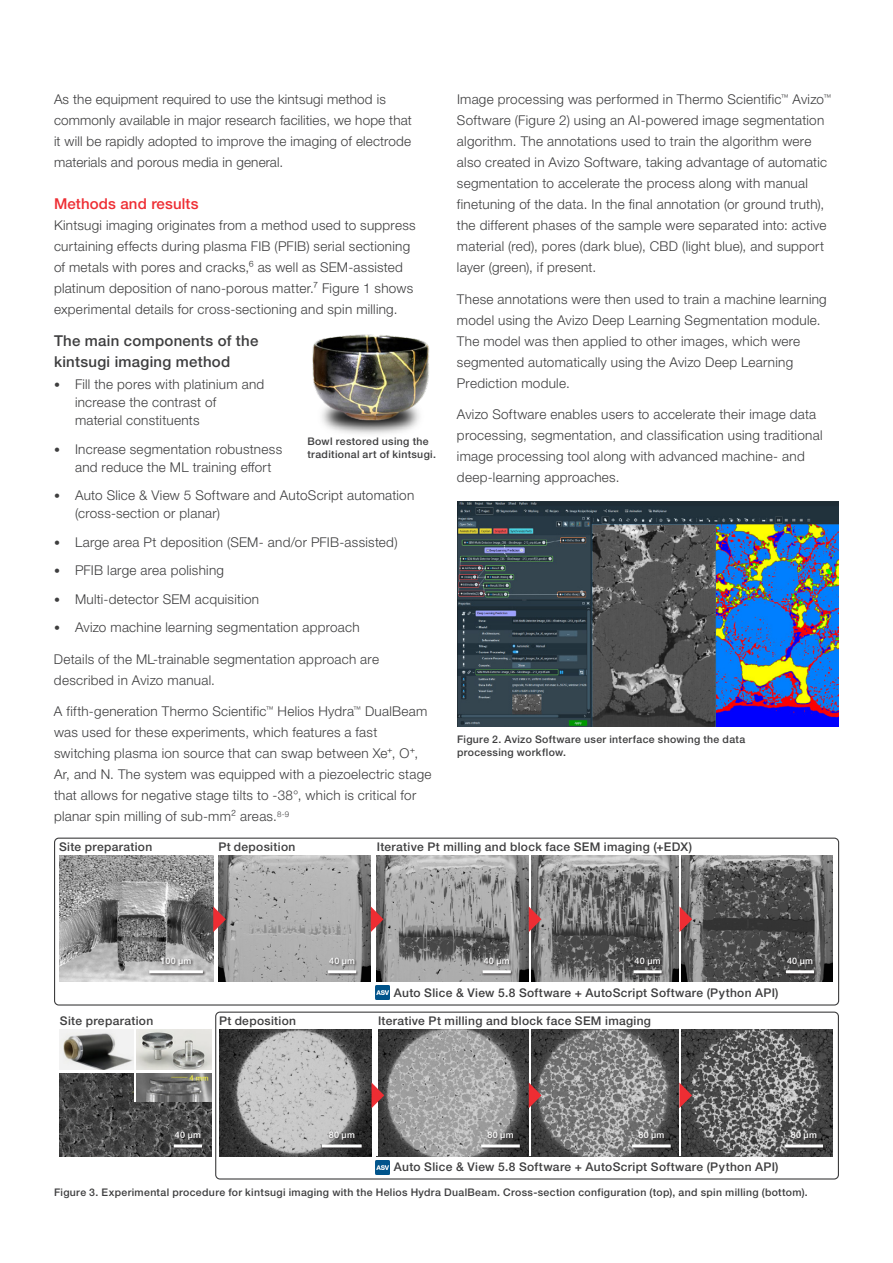
<style>
.page{position:relative;width:893px;height:1263px;background:#fff}
.page>*{position:absolute;margin:0;border:0;box-sizing:border-box;transform-origin:0 0}
.t1{font:500 15px/21px "Helvetica Neue LTW1 G";letter-spacing:.02em;color:#3e3e3f}
.t2{font:500 15px "Helvetica Neue LTW1 G";letter-spacing:.01em;color:#ee2d33}
.t3{font:300 13.5px/21px "Helvetica Neue LTW1 G";letter-spacing:.02em;color:#3e3e3f}
.t4{font:500 12px "Helvetica Neue LTW1 G";letter-spacing:.025em;color:#3e3e3f}
.t5{font:500 10.5px/12.6px "Helvetica Neue LTW1 G";letter-spacing:.03em;color:#3e3e3f}
.t6{font:500 9px "Helvetica Neue LTW1 G";letter-spacing:.03em;color:#fff}
.s1{font-size:12px}
</style>
<div class="page">
<img style="left:312px;top:334px;width:117px;height:100px">
<img style="left:375px;top:986px;width:15px;height:14px">
<img style="left:59px;top:855px;width:154px;height:127px">
<img style="left:218px;top:855px;width:153px;height:127px">
<img style="left:531px;top:855px;width:149px;height:127px">
<img style="left:681px;top:855px;width:151px;height:127px">
<svg style="left:377px;top:855px;width:152px;height:127px;background:#929292"></svg>
<div style="left:327px;top:957px;width:32px;height:19px;background:#231f20;opacity:.75"></div>
<hr style="left:328px;top:970px;width:28px;height:3px;background:#fff">
<div style="left:481px;top:957px;width:32px;height:19px;background:#231f20;opacity:.75"></div>
<hr style="left:483px;top:970px;width:28px;height:3px;background:#fff">
<div style="left:632px;top:957px;width:32px;height:19px;background:#231f20;opacity:.75"></div>
<hr style="left:633px;top:970px;width:29px;height:3px;background:#fff">
<div style="left:785px;top:957px;width:32px;height:19px;background:#231f20;opacity:.75"></div>
<hr style="left:786px;top:970px;width:28px;height:3px;background:#fff">
<svg style="left:371px;top:906px;width:12px;height:26px"></svg>
<svg style="left:529px;top:906px;width:12px;height:26px"></svg>
<svg style="left:680px;top:906px;width:12px;height:26px"></svg>
<img style="left:375px;top:1160px;width:15px;height:14px">
<div style="left:54px;top:837px;width:785px;height:168px;border:1px solid #3e3e3f;border-radius:4px"></div>
<div style="left:215px;top:1011px;width:624px;height:168px;border:1px solid #3e3e3f;border-radius:4px"></div>
<svg style="left:213px;top:906px;width:13px;height:26px"></svg>
<img style="left:59px;top:1073px;width:152px;height:83px">
<img style="left:136px;top:1029px;width:75px;height:41px">
<svg style="left:136px;top:1073px;width:75px;height:29px;background:#7b7b77"></svg>
<img style="left:59px;top:1029px;width:75px;height:41px">
<hr style="left:135px;top:1029px;width:1px;height:73px;background:#fff">
<div style="left:173px;top:1131px;width:32px;height:19px;background:#231f20;opacity:.75"></div>
<hr style="left:174px;top:1144px;width:28px;height:3px;background:#fff">
<img style="left:219px;top:1029px;width:153px;height:127px">
<img style="left:531px;top:1029px;width:148px;height:127px">
<svg style="left:681px;top:1029px;width:151px;height:127px;background:#666"></svg>
<svg style="left:378px;top:1029px;width:151px;height:127px;background:#8a8a8a"></svg>
<svg style="left:372px;top:1082px;width:12px;height:26px"></svg>
<svg style="left:529px;top:1082px;width:12px;height:26px"></svg>
<svg style="left:679px;top:1082px;width:13px;height:26px"></svg>
<div style="left:480px;top:1131px;width:42px;height:19px;background:#231f20;opacity:.75"></div>
<hr style="left:481px;top:1144px;width:39px;height:3px;background:#fff">
<div style="left:631px;top:1131px;width:42px;height:19px;background:#231f20;opacity:.75"></div>
<hr style="left:632px;top:1144px;width:39px;height:3px;background:#fff">
<div style="left:783px;top:1131px;width:43px;height:19px;background:#231f20;opacity:.75"></div>
<hr style="left:784px;top:1144px;width:39px;height:3px;background:#fff">
<div style="left:321px;top:1131px;width:43px;height:19px;background:#231f20;opacity:.75"></div>
<hr style="left:322px;top:1144px;width:40px;height:3px;background:#fff">
<div style="left:148px;top:957px;width:58px;height:19px;background:#231f20;opacity:.75"></div>
<hr style="left:149px;top:970px;width:54px;height:3px;background:#fff">
<img style="left:457px;top:501px;width:382px;height:226px">
<p class="t3" style="left:54px;top:89px;width:359px">As the equipment required to use the kintsugi method is commonly available in major research facilities, we hope that it will be rapidly adopted to improve the imaging of electrode materials and porous media in general.</p>
<p class="t2" style="left:54px;top:195px;width:146px">Methods and results</p>
<p class="t3" style="left:54px;top:215px;width:363px">Kintsugi imaging originates from a method used to suppress curtaining effects during plasma FIB (PFIB) serial sectioning of metals with pores and cracks,⁶ as well as SEM-assisted platinum deposition of nano-porous matter.⁷ Figure 1 shows experimental details for cross-sectioning and spin milling.</p>
<p class="t1" style="left:54px;top:330px;width:206px">The main components of the kintsugi imaging method</p>
<p class="t3" style="left:75px;top:375px;width:191px;line-height:18px;text-indent:-21px"><span class="s1">•</span> Fill the pores with platinium and increase the contrast of material constituents</p>
<p class="t3" style="left:75px;top:440px;width:209px;line-height:18px;text-indent:-21px"><span class="s1">•</span> Increase segmentation robustness and reduce the ML training effort</p>
<p class="t3" style="left:75px;top:486px;width:341px;line-height:18px;text-indent:-21px"><span class="s1">•</span> Auto Slice &amp; View 5 Software and AutoScript automation (cross-section or planar)</p>
<p class="t3" style="left:54px;top:531px;width:345px"><span class="s1">•</span> Large area Pt deposition (SEM- and/or PFIB-assisted)</p>
<p class="t3" style="left:54px;top:560px;width:172px"><span class="s1">•</span> PFIB large area polishing</p>
<p class="t3" style="left:54px;top:588px;width:207px"><span class="s1">•</span> Multi-detector SEM acquisition</p>
<p class="t3" style="left:54px;top:617px;width:307px"><span class="s1">•</span> Avizo machine learning segmentation approach</p>
<p class="t3" style="left:54px;top:648px;width:326px">Details of the ML-trainable segmentation approach are described in Avizo manual.</p>
<p class="t3" style="left:54px;top:701px;width:379px">A fifth-generation Thermo Scientific<sup>™</sup> Helios Hydra<sup>™</sup> DualBeam was used for these experiments, which features a fast switching plasma ion source that can swap between Xe⁺, O⁺, Ar, and N. The system was equipped with a piezoelectric stage that allows for negative stage tilts to -38°, which is critical for planar spin milling of sub-mm² areas.<sup>8-9</sup></p>
<p class="t5" style="left:307px;top:435px;width:130px">Bowl restored using the traditional art of kintsugi.</p>
<p class="t3" style="left:457px;top:89px;width:376px">Image processing was performed in Thermo Scientific<sup>™</sup> Avizo<sup>™ </sup>Software (Figure 2) using an AI-powered image segmentation algorithm. The annotations used to train the algorithm were also created in Avizo Software, taking advantage of automatic segmentation to accelerate the process along with manual finetuning of the data. In the final annotation (or ground truth), the different phases of the sample were separated into: active material (red), pores (dark blue), CBD (light blue), and support layer (green), if present.</p>
<p class="t3" style="left:457px;top:288px;width:371px">These annotations were then used to train a machine learning model using the Avizo Deep Learning Segmentation module.<br>The model was then applied to other images, which were segmented automatically using the Avizo Deep Learning Prediction module.</p>
<p class="t3" style="left:457px;top:404px;width:367px">Avizo Software enables users to accelerate their image data processing, segmentation, and classification using traditional image processing tool along with advanced machine- and deep-learning approaches.</p>
<p class="t5" style="left:457px;top:733px;width:290px">Figure 2. Avizo Software user interface showing the data processing workflow.</p>
<p class="t4" style="left:59px;top:840px;width:95px">Site preparation</p>
<p class="t4" style="left:218px;top:840px;width:78px">Pt deposition</p>
<p class="t4" style="left:377px;top:840px;width:317px">Iterative Pt milling and block face SEM imaging (+EDX)</p>
<p class="t6" style="left:161px;top:955px;width:32px">100 μm</p>
<p class="t6" style="left:329px;top:955px;width:27px">40 μm</p>
<p class="t6" style="left:484px;top:955px;width:27px">40 μm</p>
<p class="t6" style="left:635px;top:955px;width:27px">40 μm</p>
<p class="t6" style="left:787px;top:955px;width:27px">40 μm</p>
<p class="t4" style="left:394px;top:985px;width:386px">Auto Slice &amp; View 5.8 Software + AutoScript Software (Python API)</p>
<p class="t4" style="left:60px;top:1013px;width:95px">Site preparation</p>
<p class="t4" style="left:219px;top:1014px;width:78px">Pt deposition</p>
<p class="t4" style="left:378px;top:1014px;width:275px">Iterative Pt milling and block face SEM imaging</p>
<p class="t6" style="left:175px;top:1129px;width:27px">40 μm</p>
<p class="t6" style="left:329px;top:1129px;width:28px">80 μm</p>
<p class="t6" style="left:487px;top:1129px;width:28px">80 μm</p>
<p class="t6" style="left:638px;top:1129px;width:28px">80 μm</p>
<p class="t6" style="left:791px;top:1129px;width:28px">80 μm</p>
<p class="t4" style="left:394px;top:1160px;width:386px">Auto Slice &amp; View 5.8 Software + AutoScript Software (Python API)</p>
<p class="t5" style="left:54px;top:1185px;width:755px">Figure 3. Experimental procedure for kintsugi imaging with the Helios Hydra DualBeam. Cross-section configuration (top), and spin milling (bottom).</p>
</div>
